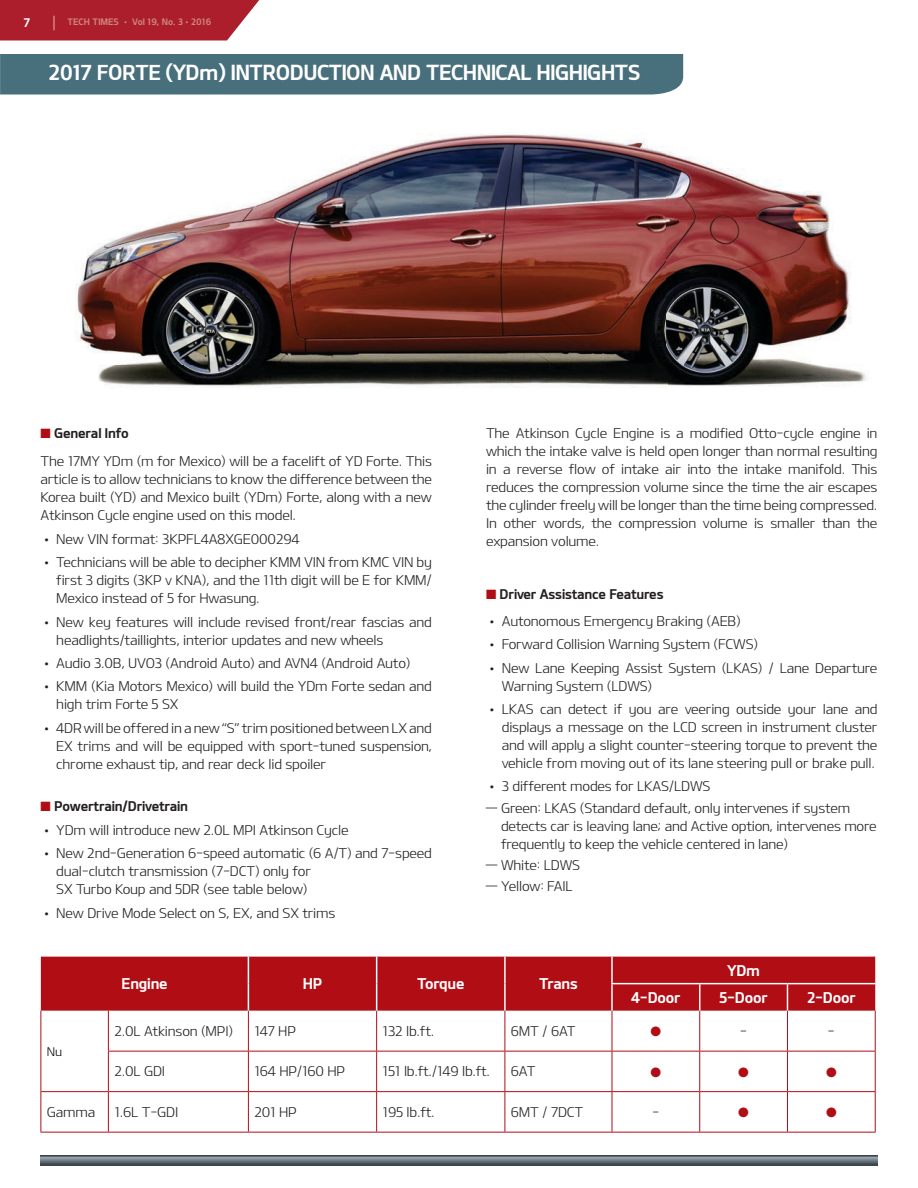
<style>
.page{position:relative;width:918px;height:1188px;background:#fff}
.page>*{position:absolute;margin:0;border:0;box-sizing:border-box;transform-origin:0 0}
.t1{font:21px "KIAOTFB";letter-spacing:-.025em;color:#fff}
.t2{font:15px "KIAOTFB";letter-spacing:-.015em;color:#fff}
.t3{font:13.5px/18px "KIAOTFL";letter-spacing:-.015em;color:#231f20;text-align:justify}
.t4{font:13.5px "KIAOTFB";letter-spacing:-.015em;color:#231f20}
.t5{font:13.5px "Zapf Dingbats ITC";color:#b00d15}
.t6{font:12px "KIAOTFL";color:#000}
.t7{font:12px "KIAOTFB";color:#fff}
.t8{font:9px "KIAOTFB";color:#ce8779}
.s1{font-family:"KIAB"}
.s2{color:#b00d15}
</style>
<div class="page">
<img style="left:40px;top:1156px;width:838px;height:9px">
<div style="left:0;top:54px;width:683px;height:40px;background:#486f7c"></div>
<div style="left:41px;top:957px;width:834px;height:54px;background:#b00d15"></div>
<hr style="left:40px;top:1011px;width:1px;height:40px;background:#b00d15">
<hr style="left:108px;top:1011px;width:1px;height:40px;background:#b00d15">
<hr style="left:248px;top:1011px;width:1px;height:40px;background:#b00d15">
<hr style="left:376px;top:1011px;width:1px;height:40px;background:#b00d15">
<hr style="left:505px;top:1011px;width:1px;height:40px;background:#b00d15">
<hr style="left:612px;top:1011px;width:1px;height:40px;background:#b00d15">
<hr style="left:699px;top:1011px;width:1px;height:40px;background:#b00d15">
<hr style="left:787px;top:1011px;width:1px;height:40px;background:#b00d15">
<hr style="left:875px;top:1011px;width:1px;height:40px;background:#b00d15">
<hr style="left:40px;top:1051px;width:1px;height:40px;background:#b00d15">
<hr style="left:108px;top:1051px;width:140px;height:1px;background:#b00d15">
<hr style="left:108px;top:1052px;width:1px;height:39px;background:#b00d15">
<hr style="left:248px;top:1051px;width:129px;height:1px;background:#b00d15">
<hr style="left:248px;top:1052px;width:1px;height:39px;background:#b00d15">
<hr style="left:377px;top:1051px;width:128px;height:1px;background:#b00d15">
<hr style="left:376px;top:1052px;width:1px;height:39px;background:#b00d15">
<hr style="left:505px;top:1051px;width:107px;height:1px;background:#b00d15">
<hr style="left:505px;top:1052px;width:1px;height:39px;background:#b00d15">
<hr style="left:612px;top:1051px;width:88px;height:1px;background:#b00d15">
<hr style="left:612px;top:1052px;width:1px;height:39px;background:#b00d15">
<hr style="left:700px;top:1051px;width:87px;height:1px;background:#b00d15">
<hr style="left:699px;top:1052px;width:1px;height:39px;background:#b00d15">
<hr style="left:787px;top:1051px;width:89px;height:1px;background:#b00d15">
<hr style="left:787px;top:1052px;width:1px;height:39px;background:#b00d15">
<hr style="left:875px;top:1052px;width:1px;height:39px;background:#b00d15">
<hr style="left:40px;top:1091px;width:68px;height:1px;background:#b00d15">
<hr style="left:40px;top:1092px;width:1px;height:40px;background:#b00d15">
<hr style="left:108px;top:1091px;width:140px;height:1px;background:#b00d15">
<hr style="left:108px;top:1092px;width:1px;height:40px;background:#b00d15">
<hr style="left:248px;top:1091px;width:129px;height:1px;background:#b00d15">
<hr style="left:248px;top:1092px;width:1px;height:40px;background:#b00d15">
<hr style="left:377px;top:1091px;width:128px;height:1px;background:#b00d15">
<hr style="left:376px;top:1092px;width:1px;height:40px;background:#b00d15">
<hr style="left:505px;top:1091px;width:107px;height:1px;background:#b00d15">
<hr style="left:505px;top:1092px;width:1px;height:40px;background:#b00d15">
<hr style="left:612px;top:1091px;width:88px;height:1px;background:#b00d15">
<hr style="left:612px;top:1092px;width:1px;height:40px;background:#b00d15">
<hr style="left:700px;top:1091px;width:87px;height:1px;background:#b00d15">
<hr style="left:699px;top:1092px;width:1px;height:40px;background:#b00d15">
<hr style="left:787px;top:1091px;width:89px;height:1px;background:#b00d15">
<hr style="left:787px;top:1092px;width:1px;height:40px;background:#b00d15">
<hr style="left:875px;top:1092px;width:1px;height:40px;background:#b00d15">
<hr style="left:40px;top:1132px;width:68px;height:1px;background:#b00d15">
<hr style="left:108px;top:1132px;width:140px;height:1px;background:#b00d15">
<hr style="left:248px;top:1132px;width:129px;height:1px;background:#b00d15">
<hr style="left:377px;top:1132px;width:128px;height:1px;background:#b00d15">
<hr style="left:505px;top:1132px;width:107px;height:1px;background:#b00d15">
<hr style="left:612px;top:1132px;width:88px;height:1px;background:#b00d15">
<hr style="left:700px;top:1132px;width:87px;height:1px;background:#b00d15">
<hr style="left:787px;top:1132px;width:89px;height:1px;background:#b00d15">
<hr style="left:504px;top:957px;width:2px;height:27px;background:#fff">
<svg style="left:248px;top:957px;width:1px;height:54px"></svg>
<svg style="left:376px;top:957px;width:1px;height:54px"></svg>
<hr style="left:504px;top:984px;width:2px;height:27px;background:#fff">
<hr style="left:611px;top:957px;width:2px;height:26px;background:#fff">
<hr style="left:611px;top:983px;width:89px;height:1px;background:#fff">
<hr style="left:611px;top:984px;width:2px;height:27px;background:#fff">
<hr style="left:700px;top:983px;width:87px;height:1px;background:#fff">
<svg style="left:699px;top:984px;width:1px;height:27px"></svg>
<hr style="left:787px;top:983px;width:88px;height:1px;background:#fff">
<svg style="left:787px;top:984px;width:1px;height:27px"></svg>
<img style="left:76px;top:134px;width:791px;height:254px">
<div style="left:0;top:0;width:259px;height:40px;background:#ac1e2c"></div>
<p class="t7" style="left:24px;top:15px;width:8px">7</p>
<p class="t8" style="left:67px;top:16px;width:145px">TECH TIMES • Vol 19, No. 3•2016</p>
<h1 class="t1" style="left:48px;top:59px;width:593px"><span class="s1">2017 FORTE (Y</span>Dm<span class="s1">)</span> INTRODUCTION AND TECHNICAL HIGHIGHTS</h1>
<p class="t4" style="left:40px;top:425px;width:90px"><span class="s2">■</span> General Info</p>
<p class="t3" style="left:40px;top:452px;width:393px">The 17MY YDm (m for Mexico) will be a facelift of YD Forte. This article is to allow technicians to know the difference between the Korea built (YD) and Mexico built (YDm) Forte, along with a new Atkinson Cycle engine used on this model.</p>
<p class="t3" style="left:40px;top:529px;width:261px">• New VIN format: 3KPFL4A8XGE000294</p>
<p class="t3" style="left:56px;top:553px;width:377px;text-indent:-16px">• Technicians will be able to decipher KMM VIN from KMC VIN by first 3 digits (3KP v KNA), and the 11th digit will be E for KMM/ Mexico instead of 5 for Hwasung.</p>
<p class="t3" style="left:56px;top:612px;width:377px;text-indent:-16px">• New key features will include revised front/rear fascias and headlights/taillights, interior updates and new wheels</p>
<p class="t3" style="left:40px;top:653px;width:372px">• Audio 3.0B, UVO3 (Android Auto) and AVN4 (Android Auto)</p>
<p class="t3" style="left:56px;top:677px;width:377px;text-indent:-16px">• KMM (Kia Motors Mexico) will build the YDm Forte sedan and high trim Forte 5 SX</p>
<p class="t3" style="left:56px;top:718px;width:377px;text-indent:-16px">• 4DR will be offered in a new “S” trim positioned between LX and EX trims and will be equipped with sport-tuned suspension, chrome exhaust tip, and rear deck lid spoiler</p>
<p class="t4" style="left:40px;top:798px;width:149px"><span class="s2">■</span> Powertrain/Drivetrain</p>
<p class="t3" style="left:40px;top:820px;width:310px">• YDm will introduce new 2.0L MPI Atkinson Cycle</p>
<p class="t3" style="left:56px;top:844px;width:377px;text-align:left;text-indent:-16px">• New 2nd-Generation 6-speed automatic (6 A/T) and 7-speed dual-clutch transmission (7-DCT) only for<br>SX Turbo Koup and 5DR (see table below)</p>
<p class="t3" style="left:40px;top:903px;width:296px">• New Drive Mode Select on S, EX, and SX trims</p>
<p class="t3" style="left:486px;top:424px;width:393px">The Atkinson Cycle Engine is a modified Otto-cycle engine in which the intake valve is held open longer than normal resulting in a reverse flow of intake air into the intake manifold. This reduces the compression volume since the time the air escapes the cylinder freely will be longer than the time being compressed.<br>In other words, the compression volume is smaller than the expansion volume.</p>
<p class="t4" style="left:486px;top:585px;width:179px"><span class="s2">■</span> Driver Assistance Features</p>
<p class="t3" style="left:486px;top:611px;width:256px">• Autonomous Emergency Braking (AEB)</p>
<p class="t3" style="left:486px;top:635px;width:274px">• Forward Collision Warning System (FCWS)</p>
<p class="t3" style="left:502px;top:658px;width:377px;text-indent:-16px">• New Lane Keeping Assist System (LKAS) / Lane Departure<br>Warning System (LDWS)</p>
<p class="t3" style="left:502px;top:700px;width:377px;text-indent:-16px">• LKAS can detect if you are veering outside your lane and displays a message on the LCD screen in instrument cluster and will apply a slight counter-steering torque to prevent the vehicle from moving out of its lane steering pull or brake pull.</p>
<p class="t3" style="left:486px;top:777px;width:226px">• 3 different modes for LKAS/LDWS</p>
<p class="t3" style="left:501px;top:798px;width:377px;text-align:left;text-indent:-15px">— Green: LKAS (Standard default, only intervenes if system detects car is leaving lane; and Active option, intervenes more frequently to keep the vehicle centered in lane)</p>
<p class="t3" style="left:486px;top:856px;width:96px">— White: LDWS</p>
<p class="t3" style="left:486px;top:877px;width:88px">— Yellow: FAIL</p>
<p class="t2" style="left:727px;top:961px;width:35px">YDm</p>
<p class="t6" style="left:47px;top:1044px;width:17px">Nu</p>
<p class="t2" style="left:122px;top:974px;width:47px">Engine</p>
<p class="t2" style="left:303px;top:974px;width:21px">HP</p>
<p class="t2" style="left:417px;top:974px;width:49px">Torque</p>
<p class="t2" style="left:539px;top:974px;width:40px">Trans</p>
<p class="t2" style="left:631px;top:988px;width:51px">4-Door</p>
<p class="t2" style="left:720px;top:988px;width:50px">5-Door</p>
<p class="t2" style="left:807px;top:988px;width:50px">2-Door</p>
<p class="t3" style="left:114px;top:1022px;width:120px">2.0L Atkinson (MPI)</p>
<p class="t3" style="left:254px;top:1022px;width:43px">147 HP</p>
<p class="t3" style="left:383px;top:1022px;width:53px">132 lb.ft.</p>
<p class="t3" style="left:511px;top:1022px;width:66px">6MT / 6AT</p>
<p class="t5" style="left:651px;top:1025px;width:12px">●</p>
<p class="t3" style="left:740px;top:1022px;width:8px">–</p>
<p class="t3" style="left:828px;top:1022px;width:8px">–</p>
<p class="t3" style="left:114px;top:1062px;width:52px">2.0L GDI</p>
<p class="t3" style="left:254px;top:1062px;width:92px">164 HP/160 HP</p>
<p class="t3" style="left:383px;top:1062px;width:109px">151 lb.ft./149 lb.ft.</p>
<p class="t3" style="left:511px;top:1062px;width:26px">6AT</p>
<p class="t5" style="left:651px;top:1066px;width:12px">●</p>
<p class="t5" style="left:738px;top:1066px;width:12px">●</p>
<p class="t5" style="left:826px;top:1066px;width:12px">●</p>
<p class="t3" style="left:47px;top:1103px;width:50px">Gamma</p>
<p class="t3" style="left:114px;top:1103px;width:66px">1.6L T-GDI</p>
<p class="t3" style="left:254px;top:1103px;width:44px">201 HP</p>
<p class="t3" style="left:383px;top:1103px;width:54px">195 lb.ft.</p>
<p class="t3" style="left:511px;top:1103px;width:74px">6MT / 7DCT</p>
<p class="t3" style="left:652px;top:1103px;width:8px">–</p>
<p class="t5" style="left:738px;top:1106px;width:12px">●</p>
<p class="t5" style="left:826px;top:1106px;width:12px">●</p>
</div>
